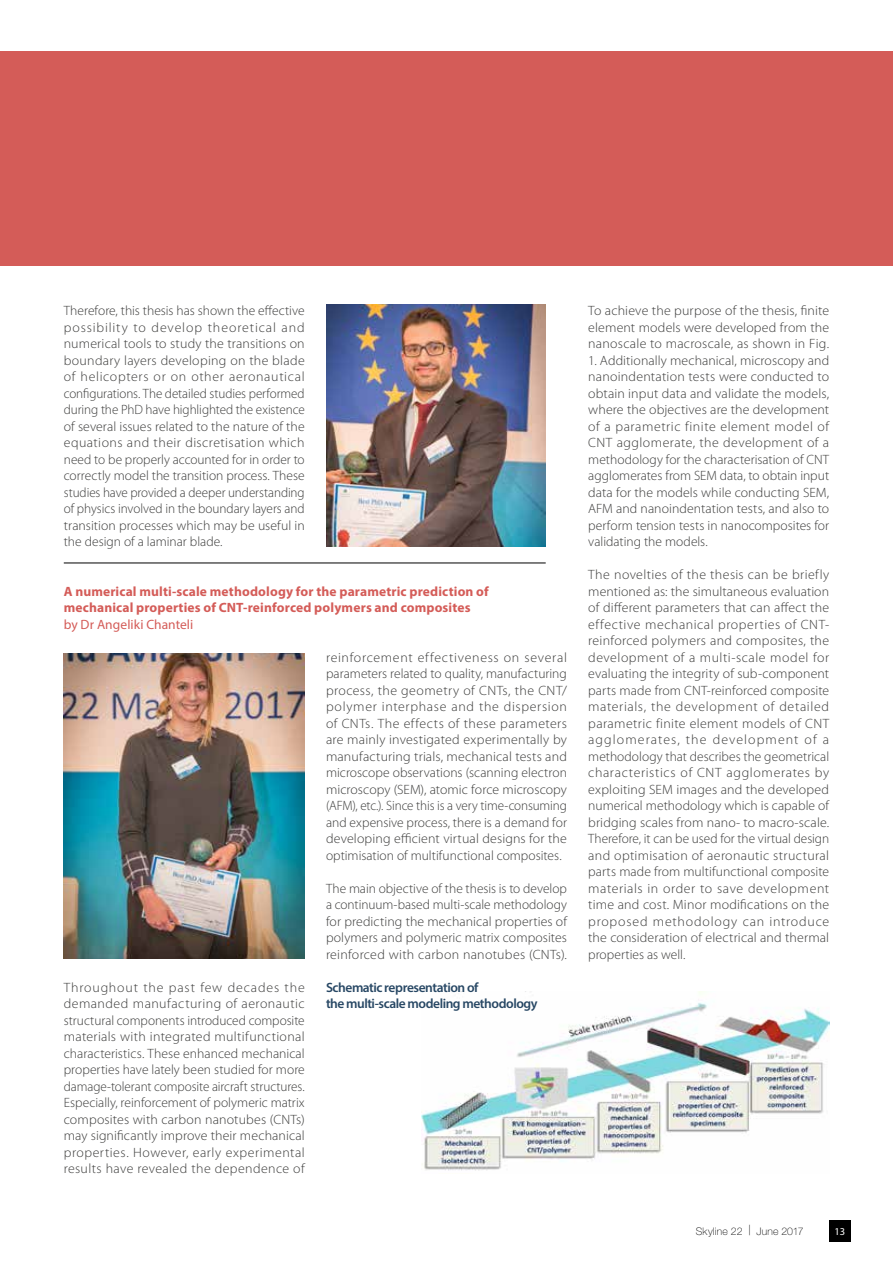
<style>
.page{position:relative;width:893px;height:1263px;background:#fff}
.page>*{position:absolute;margin:0;border:0;box-sizing:border-box;transform-origin:0 0}
.t1{font:300 13.5px/16.5px "Myriad Pro";letter-spacing:.01em;color:#3c3c3b;text-align:justify}
.t2{font:700 13.5px/16.5px "Myriad Pro";letter-spacing:.01em;color:#d45c58}
.t3{font:600 13.5px/16.5px "Myriad Pro";letter-spacing:-.035em;color:#274764}
.t4{font:13.5px "Myriad Pro";color:#d45c58}
.t5{font:100 10.5px "Helvetica Neue LT Std";letter-spacing:.02em;color:#000}
.t6{font:10.5px "Myriad Pro";color:#fff}
</style>
<div class="page">
<div style="left:829px;top:1220px;width:21px;height:22px;background:#000"></div>
<div style="left:0;top:51px;width:893px;height:215px;background:#d45c58"></div>
<img style="left:326px;top:304px;width:220px;height:242px">
<hr style="left:64px;top:563px;width:482px;height:1px;background:#000">
<img style="left:422px;top:992px;width:407px;height:179px">
<img style="left:64px;top:653px;width:241px;height:306px">
<p class="t1" style="left:64px;top:303px;width:242px">Therefore, this thesis has shown the effective possibility to develop theoretical and numerical tools to study the transitions on boundary layers developing on the blade of helicopters or on other aeronautical configurations. The detailed studies performed during the PhD have highlighted the existence of several issues related to the nature of the equations and their discretisation which need to be properly accounted for in order to correctly model the transition process. These studies have provided a deeper understanding of physics involved in the boundary layers and transition processes which may be useful in the design of a laminar blade.</p>
<p class="t1" style="left:588px;top:303px;width:242px">To achieve the purpose of the thesis, finite element models were developed from the nanoscale to macroscale, as shown in Fig.</p>
<p class="t1" style="left:588px;top:352px;width:242px">1. Additionally mechanical, microscopy and nanoindentation tests were conducted to obtain input data and validate the models, where the objectives are the development of a parametric finite element model of CNT agglomerate, the development of a methodology for the characterisation of CNT agglomerates from SEM data, to obtain input data for the models while conducting SEM, AFM and nanoindentation tests, and also to perform tension tests in nanocomposites for validating the models.</p>
<p class="t1" style="left:588px;top:567px;width:243px">The novelties of the thesis can be briefly mentioned as: the simultaneous evaluation of different parameters that can affect the effective mechanical properties of CNT&shy;reinforced polymers and composites, the development of a multi-scale model for evaluating the integrity of sub-component parts made from CNT-reinforced composite materials, the development of detailed parametric finite element models of CNT agglomerates, the development of a methodology that describes the geometrical characteristics of CNT agglomerates by exploiting SEM images and the developed numerical methodology which is capable of bridging scales from nano- to macro-scale.<br>Therefore, it can be used for the virtual design and optimisation of aeronautic structural parts made from multifunctional composite materials in order to save development time and cost. Minor modifications on the proposed methodology can introduce the consideration of electrical and thermal properties as well.</p>
<p class="t2" style="left:64px;top:582px;width:426px">A numerical multi-scale methodology for the parametric prediction of mechanical properties of CNT-reinforced polymers and composites</p>
<p class="t4" style="left:64px;top:616px;width:131px">by Dr Angeliki Chanteli</p>
<p class="t1" style="left:326px;top:649px;width:242px">reinforcement effectiveness on several parameters related to quality, manufacturing process, the geometry of CNTs, the CNT/ polymer interphase and the dispersion of CNTs. The effects of these parameters are mainly investigated experimentally by manufacturing trials, mechanical tests and microscope observations (scanning electron microscopy (SEM), atomic force microscopy (AFM), etc.). Since this is a very time-consuming and expensive process, there is a demand for developing efficient virtual designs for the optimisation of multifunctional composites.</p>
<p class="t1" style="left:326px;top:880px;width:242px">The main objective of the thesis is to develop a continuum-based multi-scale methodology for predicting the mechanical properties of polymers and polymeric matrix composites reinforced with carbon nanotubes (CNTs).</p>
<p class="t1" style="left:64px;top:979px;width:242px">Throughout the past few decades the demanded manufacturing of aeronautic structural components introduced composite materials with integrated multifunctional characteristics. These enhanced mechanical properties have lately been studied for more damage-tolerant composite aircraft structures.<br>Especially, reinforcement of polymeric matrix composites with carbon nanotubes (CNTs) may significantly improve their mechanical properties. However, early experimental results have revealed the dependence of</p>
<p class="t3" style="left:326px;top:978px;width:213px">Schematic representation of<br>the multi-scale modeling methodology</p>
<p class="t5" style="left:696px;top:1225px;width:109px">Skyline 22 | June 2017</p>
<p class="t6" style="left:834px;top:1225px;width:12px">13</p>
</div>
